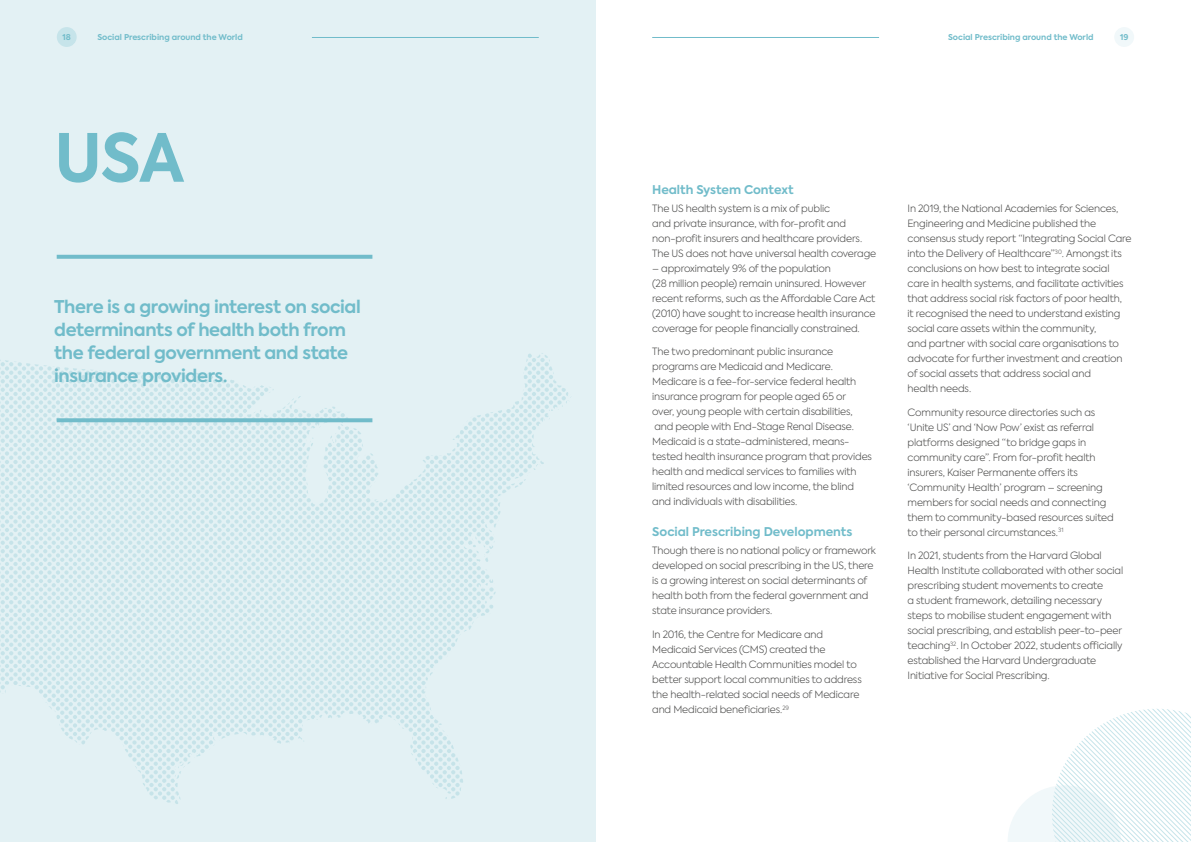
<style>
.page{position:relative;width:1191px;height:842px;background:#fff}
.page>*{position:absolute;margin:0;border:0;box-sizing:border-box;transform-origin:0 0}
.t1{font:700 66px "Axiforma";color:#71bcca}
.t2{font:700 17.5px/23px "Axiforma";letter-spacing:-.02em;color:#71bcca}
.t3{font:700 12px "Axiforma";color:#71bcca}
.t4{font:300 10px/15px "Axiforma";letter-spacing:-.015em;color:#4a4a49}
.t5{font:700 8px "Axiforma";color:#71bcca}
</style>
<div class="page">
<div style="left:0;top:0;width:595px;height:842px;background:#e3f1f4"></div>
<svg style="left:0;top:353px;width:568px;height:451px"></svg>
<svg style="left:57px;top:255px;width:315px;height:4px"></svg>
<svg style="left:57px;top:418px;width:315px;height:4px"></svg>
<svg style="left:1008px;top:709px;width:183px;height:133px"></svg>
<div style="left:1114px;top:27px;width:20px;height:20px;background:#f1f8fa;border-radius:50%"></div>
<hr style="left:652px;top:37px;width:227px;height:1px;background:#71bcca">
<div style="left:57px;top:27px;width:20px;height:20px;background:#c6e4ea;border-radius:50%"></div>
<hr style="left:312px;top:37px;width:227px;height:1px;background:#71bcca">
<p class="t5" style="left:63px;top:32px;width:10px">18</p>
<p class="t5" style="left:97px;top:32px;width:147px">Social Prescribing around the World</p>
<p class="t5" style="left:948px;top:32px;width:147px">Social Prescribing around the World</p>
<p class="t5" style="left:1120px;top:32px;width:10px">19</p>
<h1 class="t1" style="left:54px;top:113px;width:132px">USA</h1>
<h2 class="t2" style="left:54px;top:295px;width:308px">There is a growing interest on social determinants of health both from the federal government and state insurance providers.</h2>
<p class="t3" style="left:652px;top:181px;width:143px">Health System Context</p>
<p class="t4" style="left:652px;top:200px;width:225px">The US health system is a mix of public<br>and private insurance, with for-profit and non-profit insurers and healthcare providers.<br>The US does not have universal health coverage</p>
<p class="t4" style="left:652px;top:260px;width:225px">– approximately 9% of the population<br>(28 million people) remain uninsured. However recent reforms, such as the Affordable Care Act (2010) have sought to increase health insurance coverage for people financially constrained.</p>
<p class="t4" style="left:652px;top:344px;width:221px">The two predominant public insurance programs are Medicaid and Medicare.<br>Medicare is a fee-for-service federal health insurance program for people aged 65 or<br>over, young people with certain disabilities, and people with End-Stage Renal Disease.<br>Medicaid is a state-administered, means&shy;tested health insurance program that provides health and medical services to families with limited resources and low income, the blind and individuals with disabilities.</p>
<p class="t3" style="left:652px;top:524px;width:202px">Social Prescribing Developments</p>
<p class="t4" style="left:652px;top:543px;width:225px">Though there is no national policy or framework developed on social prescribing in the US, there is a growing interest on social determinants of health both from the federal government and state insurance providers.</p>
<p class="t4" style="left:652px;top:627px;width:211px">In 2016, the Centre for Medicare and Medicaid Services (CMS) created the Accountable Health Communities model to better support local communities to address the health-related social needs of Medicare and Medicaid beneficiaries.<sup>29</sup></p>
<p class="t4" style="left:907px;top:201px;width:225px">In 2019, the National Academies for Sciences, Engineering and Medicine published the consensus study report “Integrating Social Care into the Delivery of Healthcare”<sup>30</sup>. Amongst its conclusions on how best to integrate social care in health systems, and facilitate activities that address social risk factors of poor health,<br>it recognised the need to understand existing social care assets within the community,<br>and partner with social care organisations to advocate for further investment and creation of social assets that address social and<br>health needs.</p>
<p class="t4" style="left:907px;top:404px;width:208px">Community resource directories such as ‘Unite US’ and ‘Now Pow’ exist as referral platforms designed “to bridge gaps in community care”. From for-profit health insurers, Kaiser Permanente offers its ‘Community Health’ program – screening members for social needs and connecting them to community-based resources suited to their personal circumstances.<sup>31</sup></p>
<p class="t4" style="left:907px;top:548px;width:217px">In 2021, students from the Harvard Global Health Institute collaborated with other social prescribing student movements to create<br>a student framework, detailing necessary steps to mobilise student engagement with social prescribing, and establish peer-to-peer teaching<sup>32</sup>. In October 2022, students officially established the Harvard Undergraduate Initiative for Social Prescribing.</p>
</div>
